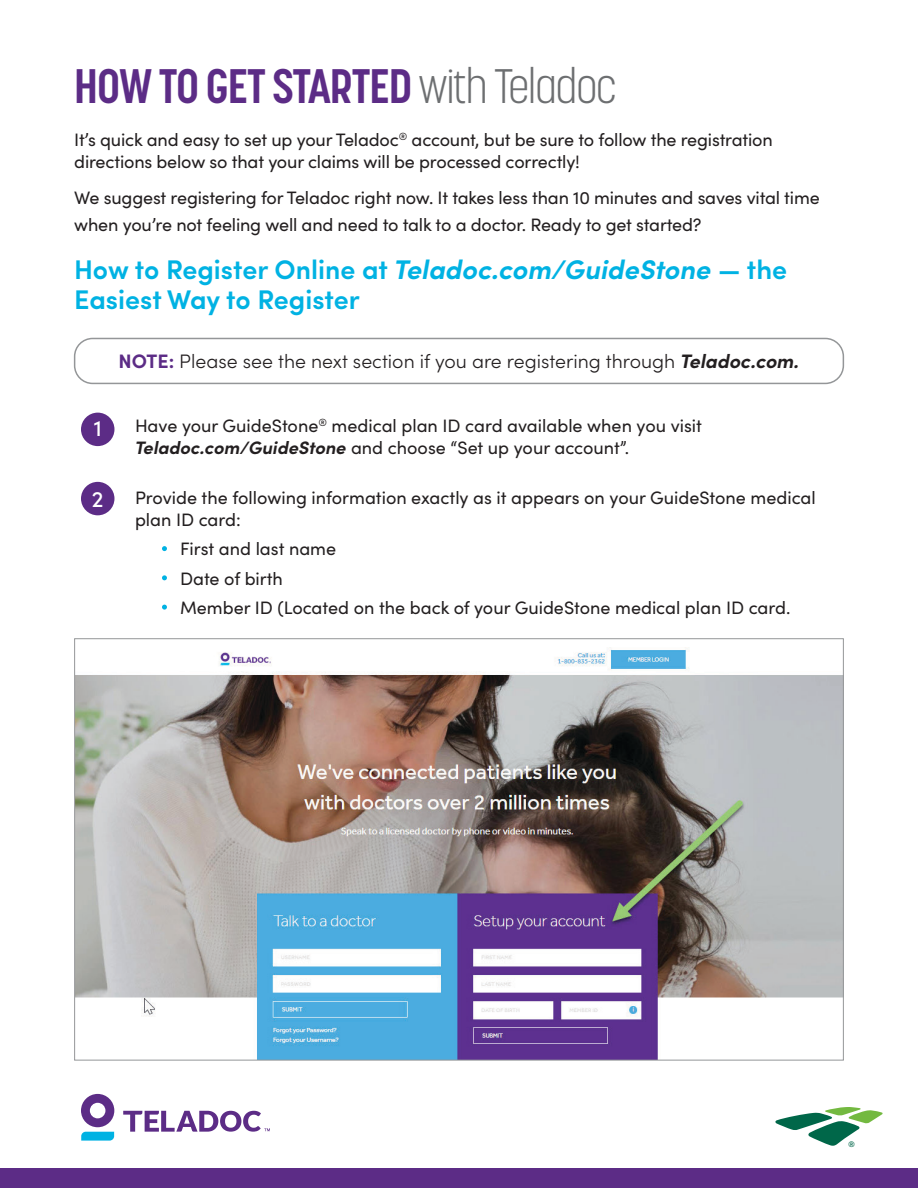
<style>
.page{position:relative;width:918px;height:1188px;background:#fff}
.page>*{position:absolute;margin:0;border:0;box-sizing:border-box;transform-origin:0 0}
.t1{font:700 48px "Korolev Condensed";letter-spacing:-.02em;color:#5c2c86}
.t2{font:600 27px/30px "Sofia Pro";color:#00b2e3}
.t3{font:500 22.5px "Sofia Pro";color:#fff}
.t4{font:300 19.5px "Sofia Pro";color:#231f20}
.Body{font:18px/22.5px "Sofia Pro";letter-spacing:-.01em;color:#231f20}
.t5{font:500 7.8px "Avenir";color:#006749}
.s1{font-weight:300;color:#6d6f71}
.s2{font-weight:700;font-style:italic}
.s3{font-weight:700;color:#5c2c86}
</style>
<div class="page">
<div style="left:81px;top:413px;width:33px;height:33px;background:#5c2c86;border-radius:50%"></div>
<div style="left:81px;top:482px;width:33px;height:33px;background:#5c2c86;border-radius:50%"></div>
<svg style="left:162px;top:546px;width:5px;height:5px"></svg>
<svg style="left:162px;top:575px;width:5px;height:5px"></svg>
<svg style="left:162px;top:605px;width:5px;height:5px"></svg>
<div style="left:74px;top:338px;width:770px;height:46px;border:2px solid #949698;border-radius:18px"></div>
<img style="left:76px;top:649px;width:766px;height:409px">
<svg style="left:81px;top:1094px;width:33px;height:47px"></svg>
<svg style="left:123px;top:1111px;width:147px;height:21px"></svg>
<div style="left:0;top:1168px;width:918px;height:20px;background:#5c2c86"></div>
<svg style="left:775px;top:1107px;width:108px;height:39px"></svg>
<p class="t1" style="left:74px;top:57px;width:544px">HOW TO GET STARTED<span class="s1">with Teladoc</span></p>
<p class="Body" style="left:74px;top:127px;width:700px">It’s quick and easy to set up your Teladoc<sup>®</sup> account, but be sure to follow the registration directions below so that your claims will be processed correctly!</p>
<p class="Body" style="left:74px;top:183px;width:747px;line-height:27px">We suggest registering for Teladoc right now. It takes less than 10 minutes and saves vital time when you’re not feeling well and need to talk to a doctor. Ready to get started?</p>
<p class="t2" style="left:74px;top:252px;width:714px">How to Register Online at <span class="s2">Teladoc.com/GuideStone</span> — the<br>Easiest Way to Register</p>
<p class="t4" style="left:119px;top:347px;width:682px"><span class="s3">NOTE:</span> Please see the next section if you are registering through <span class="s2">Teladoc.com.</span></p>
<p class="t3" style="left:94px;top:412px;width:10px">1</p>
<p class="t3" style="left:92px;top:482px;width:13px">2</p>
<p class="Body" style="left:135px;top:413px;width:568px">Have your GuideStone<sup>®</sup> medical plan ID card available when you visit<br><span class="s2">Teladoc.com/GuideStone</span> and choose “Set up your account”.</p>
<p class="Body" style="left:135px;top:485px;width:682px">Provide the following information exactly as it appears on your GuideStone medical plan ID card:</p>
<p class="Body" style="left:180px;top:537px;width:158px">First and last name</p>
<p class="Body" style="left:180px;top:566px;width:104px">Date of birth</p>
<p class="Body" style="left:180px;top:595px;width:612px">Member ID (Located on the back of your GuideStone medical plan ID card.</p>
<p class="t5" style="left:849px;top:1137px;width:8px">®</p>
</div>
